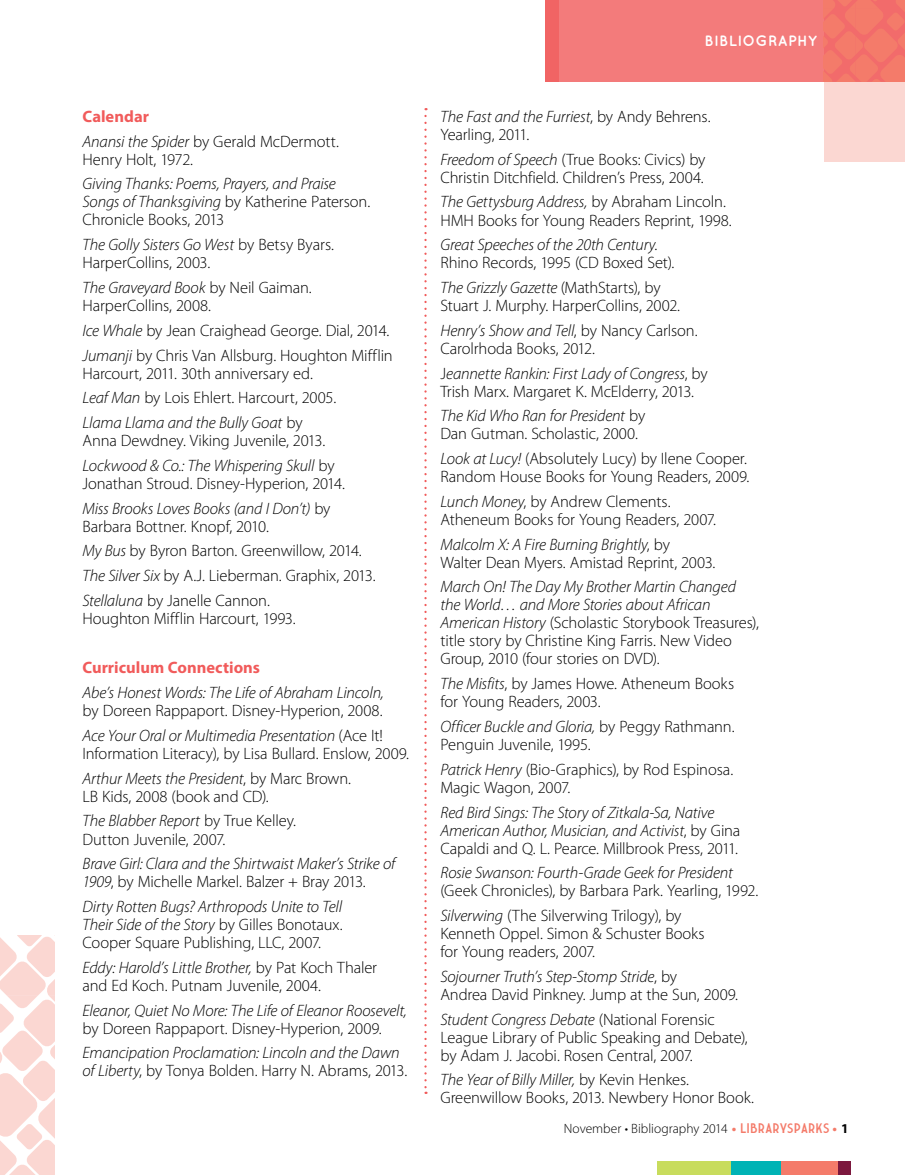
<style>
.page{position:relative;width:905px;height:1175px;background:#fff}
.page>*{position:absolute;margin:0;border:0;box-sizing:border-box;transform-origin:0 0}
.t1{font:300 16.5px/18px "Myriad Pro";letter-spacing:-.01em;color:#000}
.t2{font:italic 300 16.5px/18px "Myriad Pro";letter-spacing:-.01em;color:#000}
.t3{font:700 16.5px "Myriad Pro";color:#f15b5b}
.t4{font:700 15px "Quicksand";letter-spacing:.025em;color:#fff}
.t5{font:300 13.5px "Myriad Pro";color:#000}
.s1{font-weight:700;color:#f15b5b}
.s2{font-style:italic}
.s3{font-style:normal}
.s4{font-weight:700;color:#f47b6a}
.s5{font-family:"Market Deco";font-weight:400;color:#f47b6a}
.s6{font-weight:700}
</style>
<div class="page">
<div style="left:545px;top:0;width:359px;height:82px;background:#f37b7b"></div>
<svg style="left:824px;top:0;width:80px;height:81px"></svg>
<div style="left:824px;top:81px;width:80px;height:80px;background:#fbd7d2"></div>
<div style="left:545px;top:0;width:14px;height:81px;background:#f16464"></div>
<svg style="left:424px;top:116px;width:2px;height:978px"></svg>
<svg style="left:0;top:935px;width:55px;height:239px"></svg>
<div style="left:657px;top:1161px;width:75px;height:13px;background:#c8dc5d"></div>
<div style="left:731px;top:1161px;width:50px;height:13px;background:#00b3b5"></div>
<div style="left:781px;top:1161px;width:57px;height:13px;background:#f47b6a"></div>
<div style="left:837px;top:1161px;width:13px;height:13px;background:#7c183e"></div>
<p class="t1" style="left:82px;top:104px;width:258px;line-height:24.8px"><span class="s1">Calendar<br></span><span class="s2">Anansi the Spider</span> by Gerald McDermott.</p>
<p class="t1" style="left:82px;top:150px;width:112px">Henry Holt, 1972.</p>
<p class="t2" style="left:82px;top:175px;width:289px">Giving Thanks: Poems, Prayers, and Praise<br>Songs of Thanksgiving <span class="s3">by Katherine Paterson.<br>Chronicle Books, 2013</span></p>
<p class="t1" style="left:82px;top:235px;width:253px"><span class="s2">The Golly Sisters Go West</span> by Betsy Byars.<br>HarperCollins, 2003.</p>
<p class="t1" style="left:82px;top:278px;width:231px"><span class="s2">The Graveyard Book</span> by Neil Gaiman.<br>HarperCollins, 2008.</p>
<p class="t1" style="left:82px;top:318px;width:312px;line-height:24.8px"><span class="s2">Ice Whale</span> by Jean Craighead George. Dial, 2014.<br><span class="s2">Jumanji</span> by Chris Van Allsburg. Houghton Mifflin</p>
<p class="t1" style="left:82px;top:360px;width:255px;line-height:24.8px">Harcourt, 2011. 30th anniversary ed.<br><span class="s2">Leaf Man</span> by Lois Ehlert. Harcourt, 2005.<br><span class="s2">Llama Llama and the Bully Goat</span> by</p>
<p class="t1" style="left:82px;top:428px;width:253px;line-height:24.8px">Anna Dewdney. Viking Juvenile, 2013.<br><span class="s2">Lockwood &amp; Co.: The Whispering Skull</span> by</p>
<p class="t1" style="left:82px;top:471px;width:264px;line-height:24.8px">Jonathan Stroud. Disney-Hyperion, 2014.<br><span class="s2">Miss Brooks Loves Books (and I Don’t)</span> by</p>
<p class="t1" style="left:82px;top:513px;width:294px;line-height:24.8px">Barbara Bottner. Knopf, 2010.<br><span class="s2">My Bus</span> by Byron Barton. Greenwillow, 2014.<br><span class="s2">The Silver Six</span> by A.J. Lieberman. Graphix, 2013.<br><span class="s2">Stellaluna</span> by Janelle Cannon.</p>
<p class="t1" style="left:82px;top:609px;width:214px">Houghton Mifflin Harcourt, 1993.</p>
<p class="t3" style="left:82px;top:657px;width:179px">Curriculum Connections</p>
<p class="t2" style="left:82px;top:683px;width:303px">Abe’s Honest Words: The Life of Abraham Lincoln,</p>
<p class="t1" style="left:82px;top:698px;width:302px;line-height:24.8px">by Doreen Rappaport. Disney-Hyperion, 2008.<br><span class="s2">Ace Your Oral or Multimedia Presentation</span> (Ace It!</p>
<p class="t1" style="left:82px;top:741px;width:328px;line-height:24.8px">Information Literacy), by Lisa Bullard. Enslow, 2009.<br><span class="s2">Arthur Meets the President</span>, by Marc Brown.</p>
<p class="t1" style="left:82px;top:783px;width:215px;line-height:24.8px">LB Kids, 2008 (book and CD).<br><span class="s2">The Blabber Report</span> by True Kelley.</p>
<p class="t1" style="left:82px;top:829px;width:144px">Dutton Juvenile, 2007.</p>
<p class="t2" style="left:82px;top:854px;width:314px">Brave Girl: Clara and the Shirtwaist Maker’s Strike of<br>1909<span class="s3">, by Michelle Markel. Balzer + Bray 2013.</span></p>
<p class="t2" style="left:82px;top:897px;width:262px;text-align:justify">Dirty Rotten Bugs? Arthropods Unite to Tell Their Side of the Story <span class="s3">by Gilles Bonotaux.<br>Cooper Square Publishing, LLC, 2007.</span></p>
<p class="t1" style="left:82px;top:958px;width:296px"><span class="s2">Eddy: Harold’s Little Brother,</span> by Pat Koch Thaler and Ed Koch. Putnam Juvenile, 2004.</p>
<p class="t2" style="left:82px;top:1001px;width:326px">Eleanor, Quiet No More: The Life of Eleanor Roosevelt,</p>
<p class="t1" style="left:82px;top:1019px;width:301px">by Doreen Rappaport. Disney-Hyperion, 2009.</p>
<p class="t2" style="left:82px;top:1043px;width:326px">Emancipation Proclamation: Lincoln and the Dawn of Liberty<span class="s3">, by Tonya Bolden. Harry N. Abrams, 2013.</span></p>
<p class="t4" style="left:704px;top:32px;width:114px">BIBLIOGRAPHY</p>
<p class="t1" style="left:440px;top:107px;width:272px"><span class="s2">The Fast and the Furriest</span>, by Andy Behrens.<br>Yearling, 2011.</p>
<p class="t1" style="left:440px;top:150px;width:266px"><span class="s2">Freedom of Speech</span> (True Books: Civics) by<br>Christin Ditchfield. Children’s Press, 2004.</p>
<p class="t1" style="left:440px;top:193px;width:293px"><span class="s2">The Gettysburg Address,</span> by Abraham Lincoln.<br>HMH Books for Young Readers Reprint, 1998.</p>
<p class="t1" style="left:440px;top:236px;width:235px"><span class="s2">Great Speeches of the 20th Century</span>.<br>Rhino Records, 1995 (CD Boxed Set).</p>
<p class="t1" style="left:440px;top:278px;width:241px"><span class="s2">The Grizzly Gazette</span> (MathStarts), by<br>Stuart J. Murphy. HarperCollins, 2002.</p>
<p class="t1" style="left:440px;top:321px;width:259px"><span class="s2">Henry’s Show and Tell</span>, by Nancy Carlson.<br>Carolrhoda Books, 2012.</p>
<p class="t1" style="left:440px;top:364px;width:269px">J<span class="s2">eannette Rankin: First Lady of Congress</span>, by<br>Trish Marx. Margaret K. McElderry, 2013.</p>
<p class="t1" style="left:440px;top:407px;width:206px"><span class="s2">The Kid Who Ran for President</span> by<br>Dan Gutman. Scholastic, 2000.</p>
<p class="t1" style="left:440px;top:449px;width:310px"><span class="s2">Look at Lucy!</span> (Absolutely Lucy) by Ilene Cooper.<br>Random House Books for Young Readers, 2009.</p>
<p class="t1" style="left:440px;top:492px;width:277px"><span class="s2">Lunch Money</span>, by Andrew Clements.<br>Atheneum Books for Young Readers, 2007.</p>
<p class="t1" style="left:440px;top:535px;width:276px"><span class="s2">Malcolm X: A Fire Burning Brightly</span>, by<br>Walter Dean Myers. Amistad Reprint, 2003.</p>
<p class="t1" style="left:440px;top:578px;width:320px"><span class="s2">March On! The Day My Brother Martin Changed the World… and More Stories about African American History</span> (Scholastic Storybook Treasures), title story by Christine King Farris. New Video Group, 2010 (four stories on DVD).</p>
<p class="t1" style="left:440px;top:674px;width:295px"><span class="s2">The Misfits</span>, by James Howe. Atheneum Books for Young Readers, 2003.</p>
<p class="t1" style="left:440px;top:717px;width:296px"><span class="s2">Officer Buckle and Gloria,</span> by Peggy Rathmann.<br>Penguin Juvenile, 1995.</p>
<p class="t1" style="left:440px;top:760px;width:294px"><span class="s2">Patrick Henry</span> (Bio-Graphics), by Rod Espinosa.<br>Magic Wagon, 2007.</p>
<p class="t2" style="left:440px;top:803px;width:301px">Red Bird Sings: The Story of Zitkala-Sa, Native<br>American Author, Musician, and Activist<span class="s3">, by Gina<br>Capaldi and Q. L. Pearce. Millbrook Press, 2011.</span></p>
<p class="t2" style="left:440px;top:863px;width:294px">Rosie Swanson: Fourth-Grade Geek for President</p>
<p class="t1" style="left:440px;top:878px;width:319px;line-height:24.8px">(Geek Chronicles), by Barbara Park. Yearling, 1992.<br><span class="s2">Silverwing</span> (The Silverwing Trilogy), by</p>
<p class="t1" style="left:440px;top:924px;width:266px">Kenneth Oppel. Simon &amp; Schuster Books for Young readers, 2007.</p>
<p class="t1" style="left:440px;top:967px;width:299px"><span class="s2">Sojourner Truth’s Step-Stomp Stride</span>, by<br>Andrea David Pinkney. Jump at the Sun, 2009.</p>
<p class="t1" style="left:440px;top:1010px;width:309px"><span class="s2">Student Congress Debate</span> (National Forensic<br>League Library of Public Speaking and Debate), by Adam J. Jacobi. Rosen Central, 2007.</p>
<p class="t1" style="left:440px;top:1070px;width:315px"><span class="s2">The Year of Billy Miller,</span> by Kevin Henkes.<br>Greenwillow Books, 2013. Newbery Honor Book.</p>
<p class="t5" style="left:564px;top:1120px;width:286px">November • Bibliography 2014 <span class="s4">•</span> <span class="s5">LIBRARYSPARKS</span> <span class="s4">•</span> <span class="s6">1</span></p>
</div>
